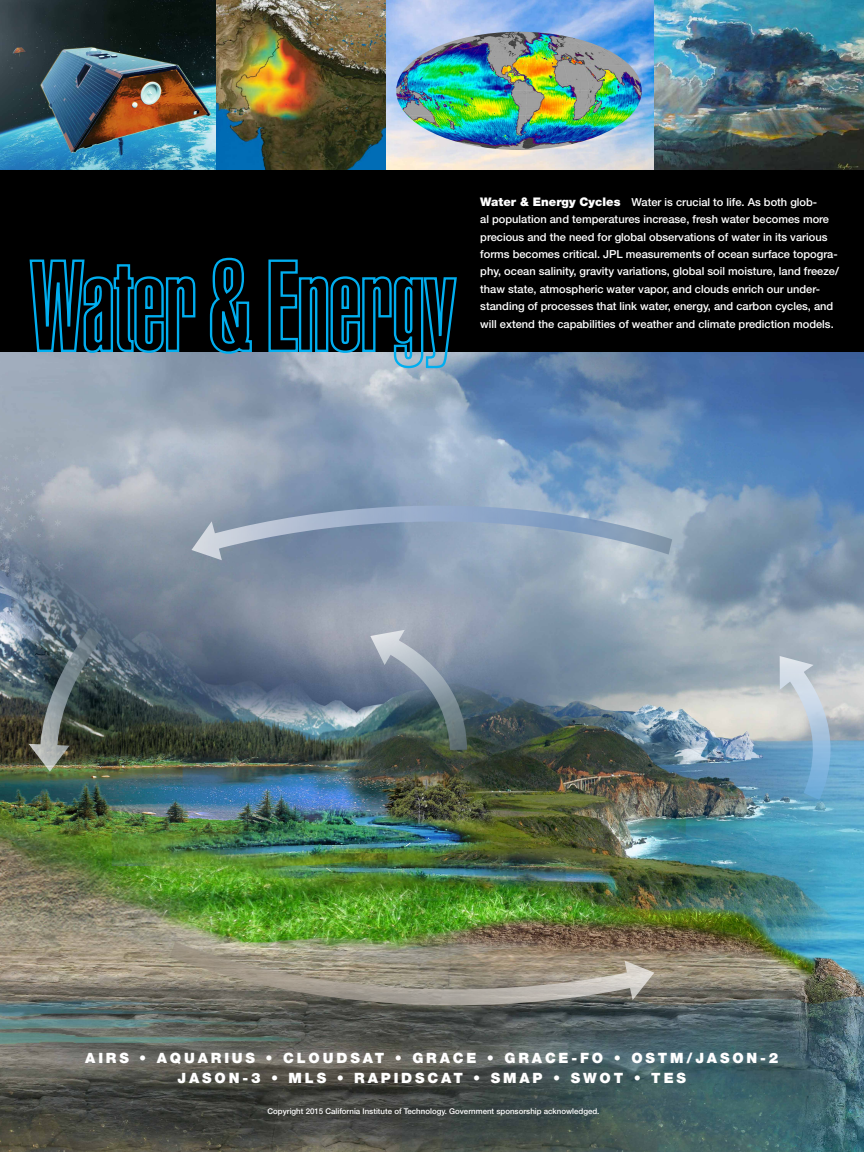
<style>
.page{position:relative;width:864px;height:1152px;background:#fff}
.page>*{position:absolute;margin:0;border:0;box-sizing:border-box;transform-origin:0 0}
.t1{font:900 14.24px/20.6px "Helvetica Neue LT";letter-spacing:.2em;color:#fff}
.t2{font:500 11.08px/17.4px "Helvetica Neue LT";color:#fff}
.t3{font:500 7.92px "Helvetica Neue LT";color:#fff}
.s1{font-weight:900;font-size:11.88px}
</style>
<div class="page">
<img style="left:0;top:0;width:216px;height:171px">
<img style="left:654px;top:0;width:210px;height:171px">
<img style="left:386px;top:0;width:268px;height:171px">
<img style="left:216px;top:0;width:170px;height:171px">
<img style="left:0;top:352px;width:864px;height:800px">
<div style="left:0;top:171px;width:864px;height:181px;background:#000"></div>
<svg style="left:28px;top:259px;width:169px;height:95px"></svg>
<svg style="left:209px;top:257px;width:44px;height:98px"></svg>
<svg style="left:267px;top:259px;width:191px;height:110px"></svg>
<svg style="left:780px;top:656px;width:51px;height:144px;background:#a0bcd0"></svg>
<img style="left:29px;top:628px;width:74px;height:144px">
<svg style="left:170px;top:942px;width:484px;height:63px;background:#989181"></svg>
<svg style="left:370px;top:630px;width:97px;height:120px;background:#70818a"></svg>
<svg style="left:191px;top:501px;width:481px;height:59px;background:#92a5bc"></svg>
<img style="left:396px;top:32px;width:246px;height:118px">
<p class="t2" style="left:480px;top:193px;width:360px"><span class="s1">WATER &amp; ENERGY CYCLES</span> Water is crucial to life. As both glob-<br>al population and temperatures increase, fresh water becomes more precious and the need for global observations of water in its various forms becomes critical. JPL measurements of ocean surface topogra&shy;phy, ocean salinity, gravity variations, global soil moisture, land freeze/ thaw state, atmospheric water vapor, and clouds enrich our under&shy;standing of processes that link water, energy, and carbon cycles, and will extend the capabilities of weather and climate prediction models.</p>
<p class="t1" style="left:85px;top:1047px;width:124px">AIRS • AQUARI</p>
<p class="t1" style="left:178px;top:1047px;width:602px;text-indent:54px">US • CLOUDSAT • GRACE • GRACE-FO • OSTM/JAS ON-2<br>JAS ON-3 • MLS • RAPIDSCAT • SMAP • SWOT</p>
<p class="t1" style="left:634px;top:1068px;width:54px">• TES</p>
<p class="t3" style="left:268px;top:1107px;width:333px">Copyright 2015 California Institute of Technology. Government sponsorship acknowledged.</p>
</div>
